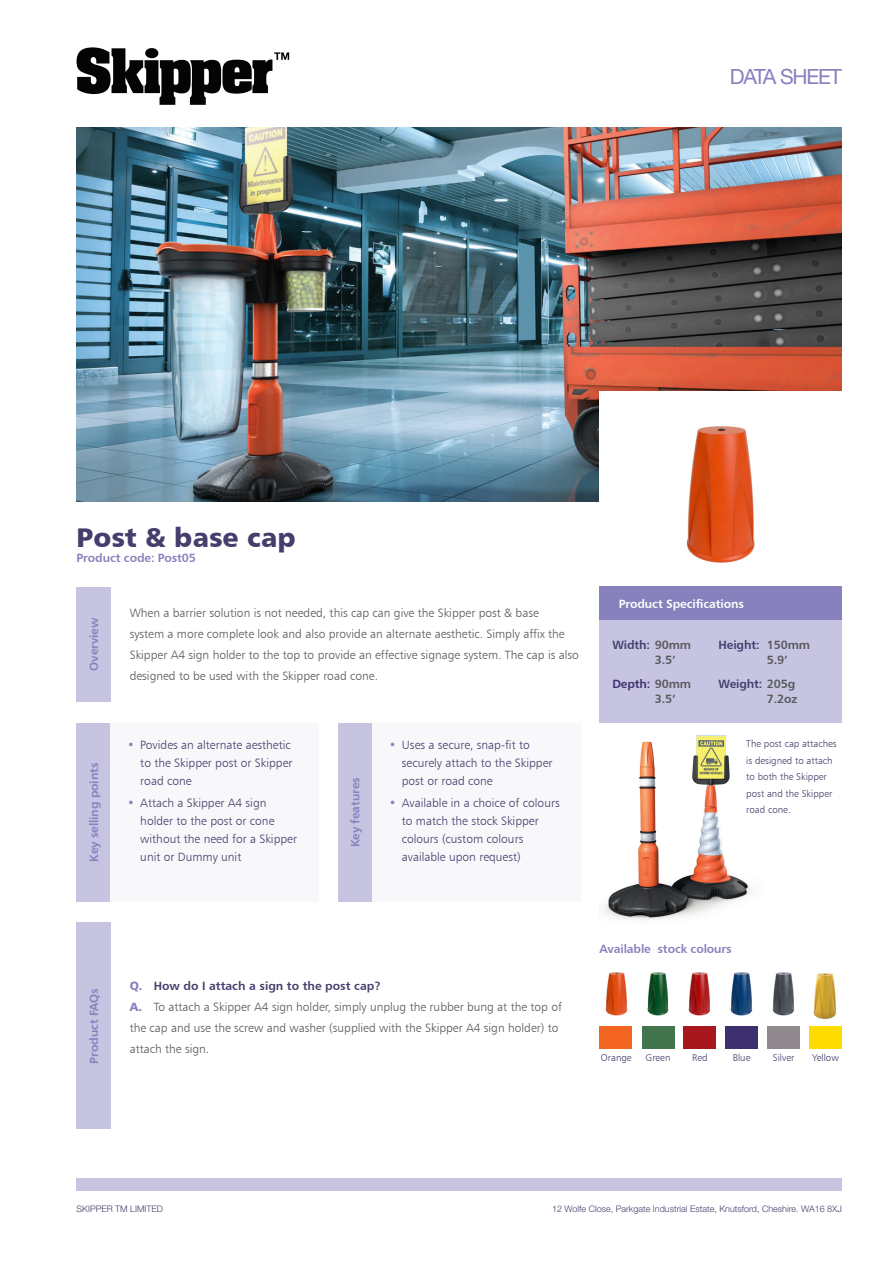
<style>
.page{position:relative;width:893px;height:1263px;background:#fff}
.page>*{position:absolute;margin:0;border:0;box-sizing:border-box;transform-origin:0 0}
.t1{font:27px "Humanist 777 BT Black B";color:#433e6c}
.t2{font:21px "Helvetica Neue LT Std";letter-spacing:-.055em;color:#8781bd}
.Questions{font:12px/21px "Humanist 777 BT Light B";color:#57585a}
.t3{font:12px/18px "Humanist 777 BT Light B";color:#433e6c}
.t4{font:12px "Humanist 777 BT Bold B";letter-spacing:-.01em;color:#8781bd}
.t5{font:12px "Humanist 777 BT Bold B";letter-spacing:-.01em;color:#433e6c}
.t6{font:12px "Humanist 777 BT Bold B";letter-spacing:-.01em;color:#fff}
.t7{font:12px "Humanist 777 BT Bold B";color:#57585a}
.t8{font:12px "Humanist 777 BT Bold B";letter-spacing:-.01em;color:#3e306e}
.t9{font:9.75px/16.5px "Humanist 777 BT Light B";color:#433e6c}
.t10{font:300 9px "Helvetica Neue LT Std";color:#433e6c}
.s1{color:#8781bd}
.s2{color:#57585a}
.s3{font-family:"Humanist 777 BT Black B";color:#8781bd}
.s4{font-family:"Humanist 777 BT Bold B";color:#433e6c}
</style>
<div class="page">
<div style="left:77px;top:1178px;width:765px;height:13px;background:#c6c4e1"></div>
<svg style="left:77px;top:47px;width:212px;height:58px"></svg>
<img style="left:77px;top:128px;width:765px;height:374px">
<div style="left:600px;top:391px;width:293px;height:196px;background:#fff"></div>
<img style="left:686px;top:426px;width:69px;height:137px">
<img style="left:603px;top:735px;width:148px;height:185px">
<img style="left:605px;top:972px;width:23px;height:44px">
<img style="left:647px;top:972px;width:22px;height:44px">
<img style="left:688px;top:972px;width:23px;height:44px">
<img style="left:730px;top:972px;width:23px;height:44px">
<img style="left:772px;top:972px;width:23px;height:44px">
<img style="left:813px;top:973px;width:24px;height:46px">
<div style="left:600px;top:587px;width:242px;height:34px;background:#8781bd"></div>
<div style="left:600px;top:621px;width:242px;height:102px;background:#c6c4e1"></div>
<div style="left:77px;top:723px;width:34px;height:178px;background:#c6c4e1"></div>
<div style="left:111px;top:723px;width:208px;height:178px;background:#f8f8fb"></div>
<div style="left:77px;top:587px;width:34px;height:115px;background:#c6c4e1"></div>
<div style="left:338px;top:723px;width:34px;height:178px;background:#c6c4e1"></div>
<div style="left:372px;top:723px;width:208px;height:178px;background:#f8f8fb"></div>
<div style="left:642px;top:1026px;width:32px;height:23px;background:#42754e"></div>
<div style="left:767px;top:1026px;width:33px;height:23px;background:#908a8f"></div>
<div style="left:683px;top:1026px;width:33px;height:23px;background:#a6171e"></div>
<div style="left:725px;top:1026px;width:33px;height:23px;background:#3e306e"></div>
<div style="left:600px;top:1026px;width:32px;height:23px;background:#f36421"></div>
<div style="left:809px;top:1026px;width:33px;height:23px;background:#ffdc01"></div>
<div style="left:77px;top:923px;width:34px;height:206px;background:#c6c4e1"></div>
<h2 class="t2" style="left:730px;top:64px;width:114px">DATA SHEET</h2>
<p class="t1" style="left:77px;top:520px;width:221px">Post &amp; base cap</p>
<p class="t4" style="left:77px;top:550px;width:121px">Product code: Post05</p>
<p class="t4" style="left:86px;top:670px;width:54px;rotate:-90deg">Overview</p>
<p class="t4" style="left:86px;top:861px;width:100px;rotate:-90deg">Key selling points</p>
<p class="Questions" style="left:130px;top:602px;width:451px">When a barrier solution is not needed, this cap can give the Skipper post &amp; base<br>system a more complete look and also provide an alternate aesthetic. Simply affix the Skipper A4 sign holder to the top to provide an effective signage system. The cap is also designed to be used with the Skipper road cone.</p>
<p class="t3" style="left:140px;top:736px;width:154px;text-indent:-13px"><span class="s1">•</span> Povides an alternate aesthetic to the Skipper post or Skipper road cone</p>
<p class="t3" style="left:140px;top:794px;width:158px;text-indent:-13px"><span class="s1">•</span> Attach a Skipper A4 sign holder to the post or cone without the need for a Skipper unit or Dummy unit</p>
<p class="t4" style="left:348px;top:847px;width:71px;rotate:-90deg">Key features</p>
<p class="t3" style="left:402px;top:736px;width:152px;text-indent:-13px"><span class="s1">•</span> Uses a secure, snap-fit to securely attach to the Skipper post or road cone</p>
<p class="t3" style="left:402px;top:794px;width:159px;text-indent:-13px"><span class="s1">•</span> Available in a choice of colours to match the stock Skipper colours (custom colours available upon request)</p>
<p class="t6" style="left:619px;top:597px;width:127px">Product Specifications</p>
<p class="t5" style="left:612px;top:637px;width:80px">Width: <span class="s2">90mm</span></p>
<p class="t5" style="left:719px;top:637px;width:93px">Height: <span class="s2">150mm</span></p>
<p class="t7" style="left:655px;top:652px;width:22px">3.5’</p>
<p class="t7" style="left:767px;top:652px;width:22px">5.9’</p>
<p class="t8" style="left:612px;top:676px;width:80px">Depth: <span class="s2">90mm</span></p>
<p class="t5" style="left:719px;top:676px;width:78px">Weight: <span class="s2">205g</span></p>
<p class="t7" style="left:655px;top:691px;width:22px">3.5’</p>
<p class="t7" style="left:767px;top:691px;width:32px">7.2oz</p>
<p class="t9" style="left:746px;top:735px;width:92px">The post cap attaches is designed to attach to both the Skipper post and the Skipper road cone.</p>
<p class="t4" style="left:86px;top:1063px;width:77px;rotate:-90deg">Product FAQs</p>
<p class="Questions" style="left:130px;top:975px;width:434px"><span class="s3">Q.</span> <span class="s4">How do I attach a sign to the post cap?<br></span><span class="s3">A.</span> To attach a Skipper A4 sign holder, simply unplug the rubber bung at the top of the cap and use the screw and washer (supplied with the Skipper A4 sign holder) to attach the sign.</p>
<p class="t4" style="left:600px;top:941px;width:134px">Available stock colours</p>
<p class="t9" style="left:601px;top:1049px;width:32px">Orange</p>
<p class="t9" style="left:646px;top:1049px;width:26px">Green</p>
<p class="t9" style="left:692px;top:1049px;width:17px">Red</p>
<p class="t9" style="left:733px;top:1049px;width:19px">Blue</p>
<p class="t9" style="left:773px;top:1049px;width:23px">Silver</p>
<p class="t9" style="left:812px;top:1049px;width:28px">Yellow</p>
<p class="t10" style="left:77px;top:1203px;width:88px">SKIPPER TM LIMITED</p>
<p class="t10" style="left:552px;top:1203px;width:291px">12 Wolfe Close, Parkgate Industrial Estate, Knutsford, Cheshire. WA16 8XJ</p>
</div>
